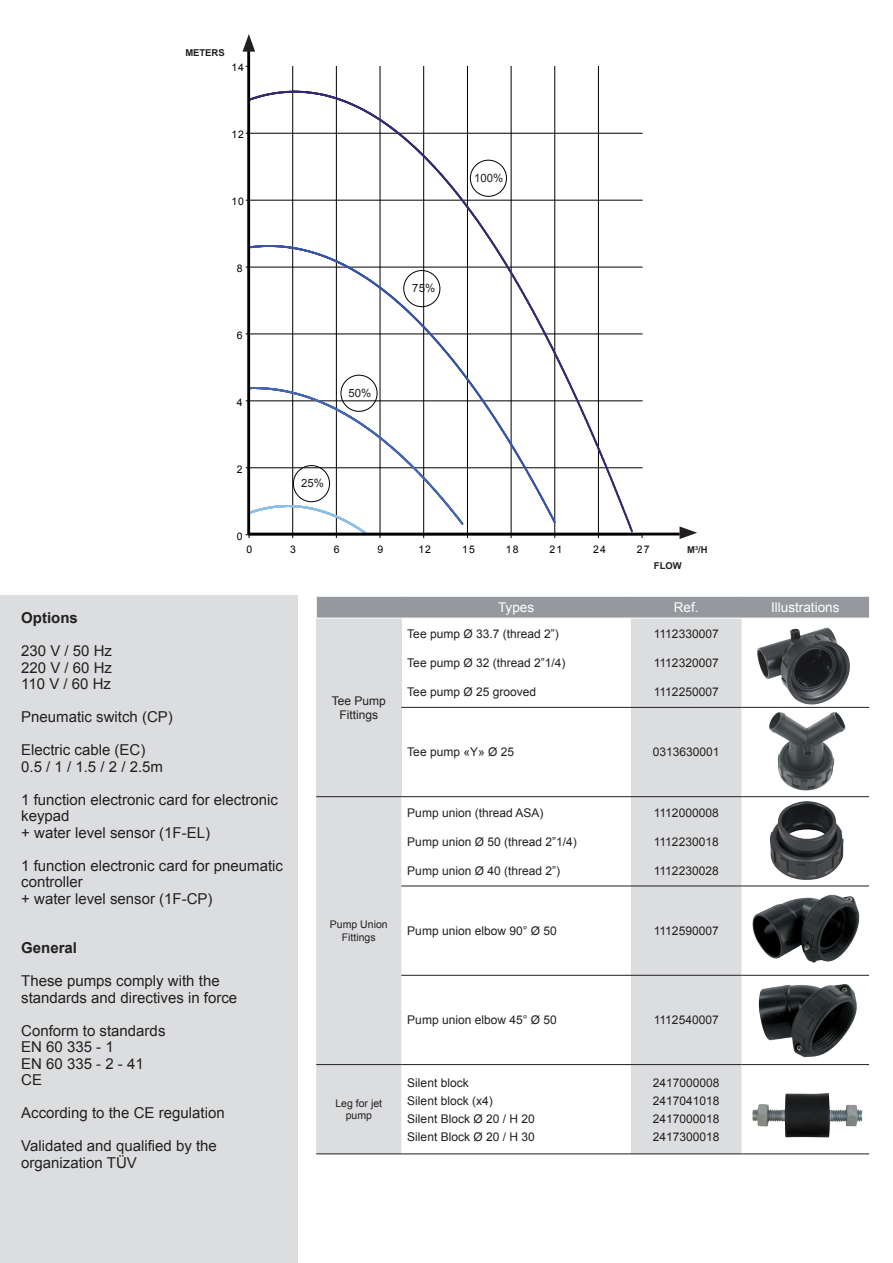
<style>
.page{position:relative;width:893px;height:1263px;background:#fff}
.page>*{position:absolute;margin:0;border:0;box-sizing:border-box;transform-origin:0 0}
.t1{font:15px/16.5px "Arial";color:#231f20}
.t2{font:700 15px "Arial";color:#231f20}
.t3{font:13.5px "Arial";color:#fff}
.t4{font:12px/18px "Arial";color:#231f20;text-align:center}
.t5{font:11.4px "Arial";color:#231f20}
.t6{font:10.5px/12.6px "Arial";color:#231f20;text-align:center}
.t7{font:10.5px "Arial";letter-spacing:.1em;color:#000}
.t8{font:700 9.45px "Arial";letter-spacing:-.005em;color:#231f20}
</style>
<div class="page">
<div style="left:0;top:595px;width:298px;height:668px;background:#dcdddf"></div>
<div style="left:316px;top:618px;width:85px;height:179px;background:#dcdddf"></div>
<div style="left:631px;top:619px;width:110px;height:534px;background:#dcdddf"></div>
<div style="left:316px;top:797px;width:85px;height:356px;background:#dcdddf"></div>
<div style="left:316px;top:596px;width:553px;height:22px;background:#95989d"></div>
<hr style="left:401px;top:596px;width:230px;height:1px;background:#fff">
<hr style="left:631px;top:596px;width:110px;height:1px;background:#fff">
<hr style="left:741px;top:596px;width:128px;height:1px;background:#fff">
<hr style="left:316px;top:618px;width:85px;height:1px;background:#fff">
<hr style="left:316px;top:796px;width:85px;height:1px;background:#231f20">
<hr style="left:316px;top:1064px;width:85px;height:1px;background:#231f20">
<hr style="left:316px;top:1153px;width:85px;height:1px;background:#231f20">
<hr style="left:401px;top:707px;width:230px;height:1px;background:#231f20">
<hr style="left:401px;top:796px;width:230px;height:1px;background:#231f20">
<hr style="left:401px;top:885px;width:230px;height:1px;background:#231f20">
<hr style="left:401px;top:975px;width:230px;height:1px;background:#231f20">
<hr style="left:401px;top:1064px;width:230px;height:1px;background:#231f20">
<hr style="left:401px;top:1153px;width:230px;height:1px;background:#231f20">
<hr style="left:631px;top:707px;width:110px;height:1px;background:#231f20">
<hr style="left:631px;top:796px;width:110px;height:1px;background:#231f20">
<hr style="left:631px;top:885px;width:110px;height:1px;background:#231f20">
<hr style="left:631px;top:975px;width:110px;height:1px;background:#231f20">
<hr style="left:631px;top:1064px;width:110px;height:1px;background:#231f20">
<hr style="left:631px;top:1153px;width:110px;height:1px;background:#231f20">
<hr style="left:741px;top:707px;width:128px;height:1px;background:#231f20">
<hr style="left:741px;top:796px;width:128px;height:1px;background:#231f20">
<hr style="left:741px;top:885px;width:128px;height:1px;background:#231f20">
<hr style="left:741px;top:975px;width:128px;height:1px;background:#231f20">
<hr style="left:741px;top:1064px;width:128px;height:1px;background:#231f20">
<hr style="left:741px;top:1153px;width:128px;height:1px;background:#231f20">
<img style="left:752px;top:1093px;width:111px;height:44px">
<img style="left:757px;top:627px;width:93px;height:78px">
<img style="left:770px;top:801px;width:74px;height:79px">
<img style="left:758px;top:984px;width:99px;height:74px">
<img style="left:752px;top:894px;width:108px;height:69px">
<img style="left:760px;top:706px;width:94px;height:92px">
<hr style="left:249px;top:467px;width:393px;height:1px;background:#000">
<hr style="left:249px;top:401px;width:393px;height:1px;background:#000">
<hr style="left:249px;top:334px;width:393px;height:1px;background:#000">
<hr style="left:249px;top:267px;width:393px;height:1px;background:#000">
<hr style="left:249px;top:200px;width:393px;height:1px;background:#000">
<hr style="left:249px;top:133px;width:393px;height:1px;background:#000">
<hr style="left:292px;top:66px;width:1px;height:469px;background:#000">
<hr style="left:336px;top:66px;width:1px;height:469px;background:#000">
<hr style="left:380px;top:66px;width:1px;height:469px;background:#000">
<hr style="left:423px;top:66px;width:1px;height:469px;background:#000">
<hr style="left:467px;top:66px;width:1px;height:469px;background:#000">
<hr style="left:511px;top:66px;width:1px;height:469px;background:#000">
<hr style="left:554px;top:66px;width:1px;height:469px;background:#000">
<hr style="left:598px;top:66px;width:1px;height:469px;background:#000">
<svg style="left:246px;top:91px;width:388px;height:447px"></svg>
<hr style="left:250px;top:533px;width:430px;height:2px;background:#000">
<hr style="left:247px;top:51px;width:3px;height:483px;background:#000">
<svg style="left:243px;top:34px;width:12px;height:18px"></svg>
<svg style="left:680px;top:526px;width:17px;height:13px"></svg>
<div style="left:293px;top:465px;width:37px;height:37px;border:1px solid #000;border-radius:50%"></div>
<div style="left:470px;top:160px;width:37px;height:37px;border:1px solid #000;border-radius:50%"></div>
<div style="left:403px;top:270px;width:37px;height:37px;border:1px solid #000;border-radius:50%"></div>
<div style="left:340px;top:375px;width:38px;height:37px;border:1px solid #000;border-radius:50%"></div>
<p class="t8" style="left:185px;top:46px;width:41px">METERS</p>
<p class="t7" style="left:231px;top:61px;width:14px">14</p>
<p class="t7" style="left:231px;top:127px;width:14px">12</p>
<p class="t7" style="left:231px;top:194px;width:14px">10</p>
<p class="t7" style="left:237px;top:261px;width:7px">8</p>
<p class="t7" style="left:237px;top:328px;width:7px">6</p>
<p class="t7" style="left:237px;top:395px;width:7px">4</p>
<p class="t7" style="left:237px;top:462px;width:7px">2</p>
<p class="t7" style="left:237px;top:529px;width:7px">0</p>
<p class="t5" style="left:349px;top:386px;width:24px">50%</p>
<p class="t5" style="left:301px;top:476px;width:24px">25%</p>
<p class="t5" style="left:412px;top:281px;width:24px">75%</p>
<p class="t5" style="left:474px;top:171px;width:31px">100%</p>
<p class="t7" style="left:246px;top:542px;width:7px">0</p>
<p class="t7" style="left:290px;top:542px;width:7px">3</p>
<p class="t7" style="left:334px;top:542px;width:7px">6</p>
<p class="t7" style="left:377px;top:542px;width:7px">9</p>
<p class="t7" style="left:418px;top:542px;width:14px">12</p>
<p class="t7" style="left:462px;top:542px;width:14px">15</p>
<p class="t7" style="left:506px;top:542px;width:14px">18</p>
<p class="t7" style="left:549px;top:542px;width:14px">21</p>
<p class="t7" style="left:593px;top:542px;width:14px">24</p>
<p class="t7" style="left:637px;top:542px;width:14px">27</p>
<p class="t8" style="left:687px;top:543px;width:22px">M<sup>3</sup>/H</p>
<p class="t8" style="left:654px;top:559px;width:29px">FLOW</p>
<p class="t2" style="left:21px;top:608px;width:58px">Options</p>
<p class="t1" style="left:21px;top:643px;width:92px;text-align:justify">230 V / 50 Hz 220 V / 60 Hz 110 V / 60 Hz</p>
<p class="t1" style="left:21px;top:709px;width:153px">Pneumatic switch (CP)</p>
<p class="t1" style="left:21px;top:742px;width:143px">Electric cable (EC)<br>0.5 / 1 / 1.5 / 2 / 2.5m</p>
<p class="t1" style="left:21px;top:791px;width:258px">1 function electronic card for electronic keypad<br>+ water level sensor (1F-EL)</p>
<p class="t1" style="left:21px;top:857px;width:263px">1 function electronic card for pneumatic controller<br>+ water level sensor (1F-CP)</p>
<p class="t2" style="left:21px;top:938px;width:57px">General</p>
<p class="t1" style="left:21px;top:973px;width:217px">These pumps comply with the standards and directives in force</p>
<p class="t1" style="left:21px;top:1022px;width:146px">Conform to standards<br>EN 60 335 - 1<br>EN 60 335 - 2 - 41<br>CE</p>
<p class="t1" style="left:21px;top:1105px;width:205px">According to the CE regulation</p>
<p class="t1" style="left:21px;top:1138px;width:197px">Validated and qualified by the organization TÜV</p>
<p class="t4" style="left:332px;top:693px;width:56px;line-height:14.4px">Tee Pump<br>Fittings</p>
<p class="t6" style="left:330px;top:918px;width:59px">Pump Union<br>Fittings</p>
<p class="t3" style="left:498px;top:598px;width:38px">Types</p>
<p class="t3" style="left:674px;top:598px;width:26px">Ref.</p>
<p class="t3" style="left:771px;top:598px;width:70px">Illustrations</p>
<p class="t4" style="left:407px;top:625px;width:153px">Tee pump Ø 33.7 (thread 2”)</p>
<p class="t4" style="left:407px;top:654px;width:160px">Tee pump Ø 32 (thread 2”1/4)</p>
<p class="t4" style="left:407px;top:683px;width:130px">Tee pump Ø 25 grooved</p>
<p class="t4" style="left:654px;top:625px;width:66px">1112330007</p>
<p class="t4" style="left:654px;top:654px;width:66px">1112320007</p>
<p class="t4" style="left:654px;top:683px;width:66px">1112250007</p>
<p class="t4" style="left:407px;top:743px;width:108px">Tee pump «Y» Ø 25</p>
<p class="t4" style="left:653px;top:743px;width:68px">0313630001</p>
<p class="t4" style="left:407px;top:804px;width:138px">Pump union (thread ASA)</p>
<p class="t4" style="left:407px;top:833px;width:171px">Pump union Ø 50 (thread 2”1/4)</p>
<p class="t4" style="left:407px;top:861px;width:154px">Pump union Ø 40 (thread 2”)</p>
<p class="t4" style="left:654px;top:804px;width:66px">1112000008</p>
<p class="t4" style="left:654px;top:833px;width:66px">1112230018</p>
<p class="t4" style="left:654px;top:861px;width:66px">1112230028</p>
<p class="t4" style="left:407px;top:922px;width:151px">Pump union elbow 90° Ø 50</p>
<p class="t4" style="left:654px;top:922px;width:66px">1112590007</p>
<p class="t6" style="left:335px;top:1097px;width:48px">Leg for jet pump</p>
<p class="t4" style="left:407px;top:1011px;width:151px">Pump union elbow 45° Ø 50</p>
<p class="t4" style="left:654px;top:1011px;width:66px">1112540007</p>
<p class="t4" style="left:407px;top:1073px;width:129px;text-align:left">Silent block<br>Silent block (x4)<br>Silent Block Ø 20 / H 20<br>Silent Block Ø 20 / H 30</p>
<p class="t4" style="left:653px;top:1073px;width:68px;text-align:justify">2417000008<br>2417041018<br>2417000018<br>2417300018</p>
</div>
